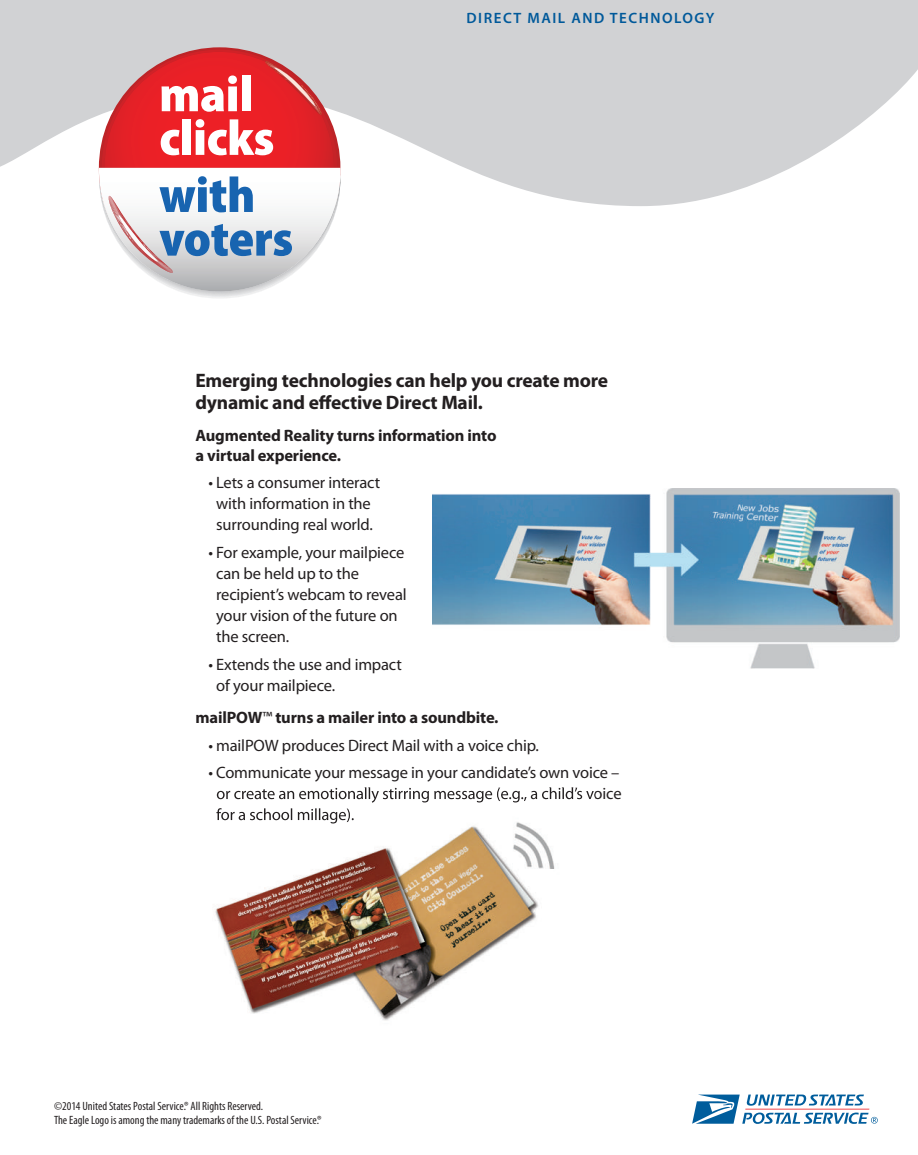
<style>
.page{position:relative;width:918px;height:1155px;background:#fff}
.page>*{position:absolute;margin:0;border:0;box-sizing:border-box;transform-origin:0 0}
.t1{font:700 19.5px/21.8px "Myriad Pro";letter-spacing:-.01em;color:#231f20}
.t2{font:16.5px/21px "Myriad Pro";letter-spacing:-.01em;color:#231f20}
.t3{font:700 16.5px/19.5px "Myriad Pro";letter-spacing:-.01em;color:#231f20}
.t4{font:600 15px "Myriad Pro";letter-spacing:.1em;color:#00599a}
.t5{font:condensed 12px/13.5px "Myriad Pro";color:#231f20}
.s1{font-weight:400}
</style>
<div class="page">
<svg style="left:0;top:0;width:918px;height:206px;fill:#d1d2d4"></svg>
<svg style="left:99px;top:50px;width:241px;height:248px"></svg>
<img style="left:432px;top:488px;width:467px;height:180px">
<img style="left:215px;top:794px;width:340px;height:227px">
<img style="left:217px;top:788px;width:378px;height:14px">
<img style="left:216px;top:808px;width:138px;height:15px">
<svg style="left:692px;top:1094px;width:186px;height:30px"></svg>
<p class="t4" style="left:467px;top:10px;width:249px">DIRECT MAIL AND TECHNOLOGY</p>
<p class="t1" style="left:195px;top:370px;width:414px">Emerging technologies can help you create more dynamic and effective Direct Mail.</p>
<p class="t3" style="left:195px;top:426px;width:303px">Augmented Reality turns information into a virtual experience.</p>
<p class="t2" style="left:208px;top:472px;width:173px;text-align:center">• Lets a consumer interact with information in the surrounding real world.</p>
<p class="t2" style="left:216px;top:542px;width:192px;text-indent:-8px">• For example, your mailpiece can be held up to the recipient’s webcam to reveal your vision of the future on the screen.</p>
<p class="t2" style="left:216px;top:653px;width:187px;text-indent:-8px">• Extends the use and impact of your mailpiece.</p>
<p class="t3" style="left:195px;top:707px;width:305px">mailPOW<span class="s1">™</span> turns a mailer into a soundbite.</p>
<p class="t2" style="left:208px;top:734px;width:332px">• mailPOW produces Direct Mail with a voice chip.</p>
<p class="t2" style="left:208px;top:762px;width:413px">• Communicate your message in your candidate’s own voice –</p>
<p class="t5" style="left:54px;top:1099px;width:269px">©2014 United States Postal Service.® All Rights Reserved.<br>The Eagle Logo is among the many trademarks of the U.S. Postal Service.®</p>
</div>
